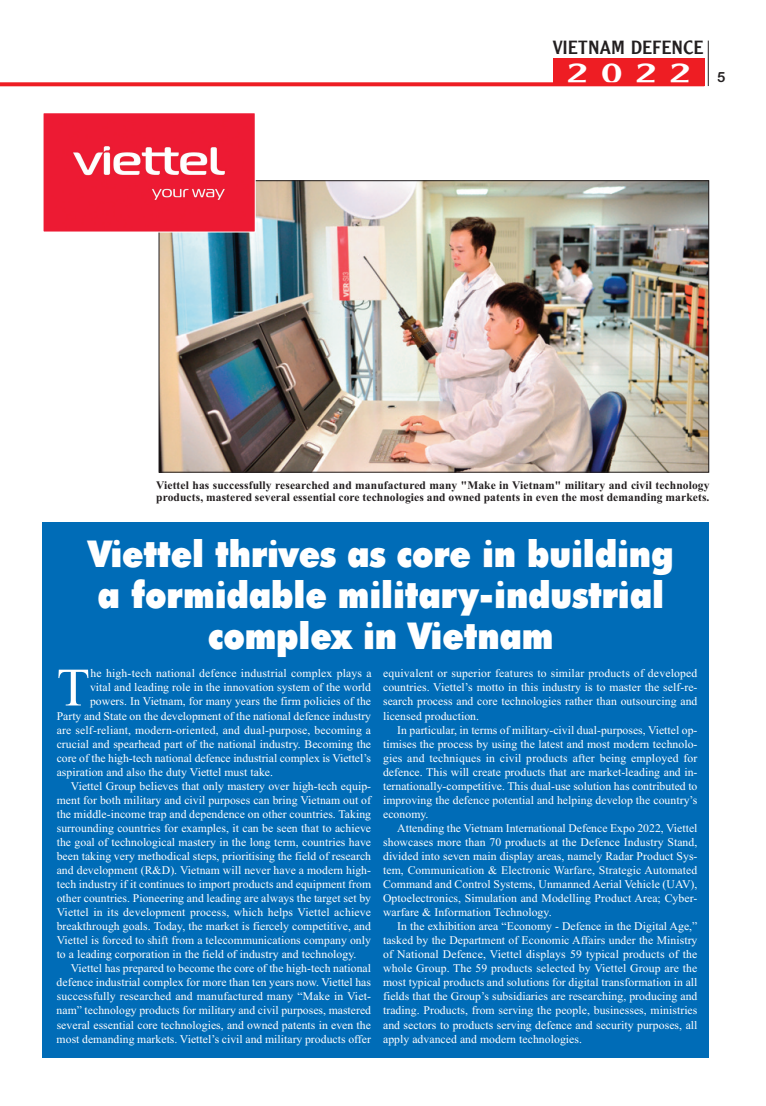
<style>
.page{position:relative;width:766px;height:1106px;background:#fff}
.page>*{position:absolute;margin:0;border:0;box-sizing:border-box;transform-origin:0 0}
.t1{font:54.1px "Times New Roman";color:#fff}
.t2{font:37px/41px "UTM Futura Extra";letter-spacing:-.005em;color:#fff;text-align:center;scale:.9 1}
.t3{font:30px "Vn Clearface Gothic 2";color:#fff;scale:1.47 1}
.t4{font:20px "Vn Clearface Gothic 2";color:#231f20;scale:1.04 1}
.t5{font:11.7px/14px "Times New Roman";letter-spacing:.005em;color:#fff;text-align:justify}
.t6{font:700 11.5px/12px "Times New Roman";letter-spacing:.01em;color:#231f20}
.s1{font-family:"Vn Arial Rounded Bold 2";font-size:14px;color:#231f20}
</style>
<div class="page">
<div style="left:553px;top:58px;width:151px;height:28px;background:#ee1d23"></div>
<hr style="left:708px;top:41px;width:1px;height:45px;background:#231f20">
<svg style="left:0;top:82px;width:553px;height:4px;background:#ef2e33"></svg>
<div style="left:43px;top:522px;width:666px;height:535px;background:#006cb7"></div>
<img style="left:161px;top:182px;width:545px;height:288px">
<img style="left:45px;top:114px;width:209px;height:116px">
<div style="left:43px;top:112px;width:213px;height:120px;border:1px solid #fff"></div>
<h3 class="t4" style="left:552px;top:35px;width:146px">VIETNAM DEFENCE</h3>
<h3 class="t3" style="left:566px;top:55px;width:110px">2022 <span class="s1">5</span></h3>
<p class="t6" style="left:156px;top:478px;width:554px">Viettel has successfully researched and manufactured many "Make in Vietnam" military and civil technology products, mastered several essential core technologies and owned patents in even the most demanding markets.</p>
<h2 class="t2" style="left:88px;top:533px;width:652px">Viettel thrives as core in building a formidable military-industrial complex in Vietnam</h2>
<h1 class="t1" style="left:57px;top:655px;width:35px">T</h1>
<p class="t5" style="left:90px;top:666px;width:282px">he high-tech national defence industrial complex plays a</p>
<p class="t5" style="left:90px;top:680px;width:282px">vital and leading role in the innovation system of the world</p>
<p class="t5" style="left:90px;top:694px;width:282px">powers. In Vietnam, for many years the firm policies of the</p>
<p class="t5" style="left:57px;top:708px;width:316px">Party and State on the development of the national defence industry</p>
<p class="t5" style="left:57px;top:722px;width:316px">are self-reliant, modern-oriented, and dual-purpose, becoming a</p>
<p class="t5" style="left:57px;top:736px;width:316px">crucial and spearhead part of the national industry. Becoming the</p>
<p class="t5" style="left:57px;top:750px;width:316px">core of the high-tech national defence industrial complex is Viettel’s</p>
<p class="t5" style="left:57px;top:764px;width:218px">aspiration and also the duty Viettel must take.</p>
<p class="t5" style="left:71px;top:778px;width:302px">Viettel group believes that only mastery over high-tech equip-</p>
<p class="t5" style="left:57px;top:792px;width:316px">ment for both military and civil purposes can bring Vietnam out of</p>
<p class="t5" style="left:57px;top:806px;width:316px">the middle-income trap and dependence on other countries. Taking</p>
<p class="t5" style="left:57px;top:820px;width:316px">surrounding countries for examples, it can be seen that to achieve</p>
<p class="t5" style="left:57px;top:835px;width:316px">the goal of technological mastery in the long term, countries have</p>
<p class="t5" style="left:57px;top:849px;width:316px">been taking very methodical steps, prioritising the field of research</p>
<p class="t5" style="left:57px;top:863px;width:316px">and development (R&amp;d). Vietnam will never have a modern high-</p>
<p class="t5" style="left:57px;top:877px;width:316px">tech industry if it continues to import products and equipment from</p>
<p class="t5" style="left:57px;top:891px;width:316px">other countries. Pioneering and leading are always the target set by</p>
<p class="t5" style="left:57px;top:905px;width:316px">Viettel in its development process, which helps Viettel achieve</p>
<p class="t5" style="left:57px;top:919px;width:316px">breakthrough goals. Today, the market is fiercely competitive, and</p>
<p class="t5" style="left:57px;top:933px;width:316px">Viettel is forced to shift from a telecommunications company only</p>
<p class="t5" style="left:57px;top:947px;width:301px">to a leading corporation in the field of industry and technology.</p>
<p class="t5" style="left:71px;top:961px;width:301px">Viettel has prepared to become the core of the high-tech national</p>
<p class="t5" style="left:57px;top:975px;width:316px">defence industrial complex for more than ten years now. Viettel has</p>
<p class="t5" style="left:57px;top:989px;width:316px">successfully researched and manufactured many “Make in Viet-</p>
<p class="t5" style="left:57px;top:1003px;width:316px">nam” technology products for military and civil purposes, mastered</p>
<p class="t5" style="left:57px;top:1017px;width:316px">several essential core technologies, and owned patents in even the</p>
<p class="t5" style="left:57px;top:1031px;width:316px">most demanding markets. Viettel’s civil and military products offer</p>
<p class="t5" style="left:383px;top:666px;width:316px">equivalent or superior features to similar products of developed countries. Viettel’s motto in this industry is to master the self-re&shy;search process and core technologies rather than outsourcing and licensed production.</p>
<p class="t5" style="left:383px;top:722px;width:316px;text-indent:14px">In particular, in terms of military-civil dual-purposes, Viettel op&shy;timises the process by using the latest and most modern technolo&shy;gies and techniques in civil products after being employed for defence. This will create products that are market-leading and in&shy;ternationally-competitive. This dual-use solution has contributed to improving the defence potential and helping develop the country’s economy.</p>
<p class="t5" style="left:383px;top:820px;width:316px;text-indent:14px">attending the Vietnam International defence Expo 2022, Viettel showcases more than 70 products at the defence Industry Stand, divided into seven main display areas, namely Radar Product Sys&shy;tem, Communication &amp; Electronic Warfare, Strategic automated Command and Control Systems, Unmanned aerial Vehicle (UaV), optoelectronics, Simulation and Modelling Product area; Cyber&shy;warfare &amp; Information Technology.</p>
<p class="t5" style="left:383px;top:919px;width:316px;text-indent:14px">In the exhibition area “Economy - defence in the digital age,” tasked by the department of Economic affairs under the Ministry of National defence, Viettel displays 59 typical products of the whole group. The 59 products selected by Viettel group are the most typical products and solutions for digital transformation in all fields that the group’s subsidiaries are researching, producing and trading. Products, from serving the people, businesses, ministries and sectors to products serving defence and security purposes, all apply advanced and modern technologies.</p>
</div>
